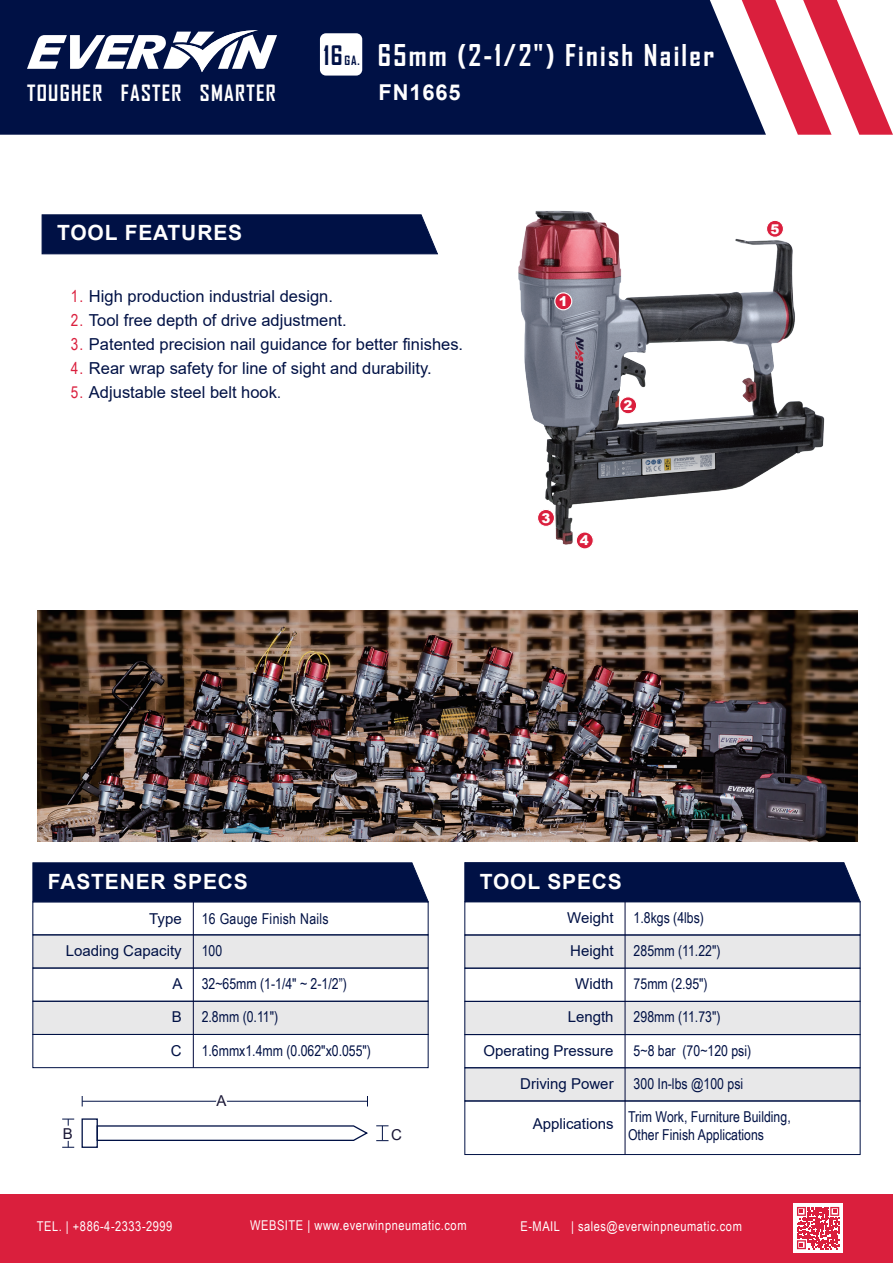
<style>
.page{position:relative;width:893px;height:1263px;background:#fff}
.page>*{position:absolute;margin:0;border:0;box-sizing:border-box;transform-origin:0 0}
.t1{font:700 28.8px "Agency FB";letter-spacing:.08em;color:#fff}
.t2{font:700 21.9px "Arial";letter-spacing:.04em;color:#fff}
.t3{font:700 21.45px "Agency FB";letter-spacing:.06em;color:#fff}
.t4{font:700 21px "Arial";letter-spacing:.04em;color:#fff}
.t5{font:16.5px "Arial";color:#001145}
.t6{font:15px/18px "Arial Narrow";color:#001145}
.t7{font:15px "Arial";color:#001145}
.t8{font:15px "Arial Narrow";letter-spacing:.02em;color:#001145}
.t9{font:15px "Arial";color:#191635}
.t10{font:13.5px "Arial Narrow";letter-spacing:.04em;color:#fff}
.t11{font:900 13.5px "Arial";color:#fff}
.t12{font:700 12.3px "Agency FB";color:#001145}
.s1{font-size:25.65px}
.s2{font-family:"Arial Narrow";color:#da1f3d}
.s3{font-family:"Arial Narrow"}
</style>
<div class="page">
<div style="left:0;top:1194px;width:893px;height:69px;background:#da1f3d"></div>
<div style="left:793px;top:1203px;width:50px;height:49px;background:#fff"></div>
<svg style="left:797px;top:1207px;width:42px;height:42px"></svg>
<img style="left:518px;top:210px;width:307px;height:335px">
<div style="left:0;top:0;width:742px;height:135px;background:#001145"></div>
<svg style="left:27px;top:30px;width:250px;height:42px"></svg>
<svg style="left:742px;top:0;width:151px;height:135px"></svg>
<div style="left:320px;top:33px;width:42px;height:43px;background:#fff;border-radius:6px"></div>
<div style="left:33px;top:935px;width:395px;height:33px;background:#e8e8e9"></div>
<div style="left:33px;top:1001px;width:395px;height:33px;background:#e8e8e9"></div>
<div style="left:465px;top:935px;width:395px;height:33px;background:#e8e8e9"></div>
<div style="left:465px;top:1001px;width:395px;height:33px;background:#e8e8e9"></div>
<div style="left:465px;top:1069px;width:395px;height:33px;background:#e8e8e9"></div>
<div style="left:32px;top:1034px;width:396px;height:34px;border:1px solid #001145"></div>
<div style="left:32px;top:934px;width:396px;height:34px;border:1px solid #001145"></div>
<div style="left:32px;top:968px;width:396px;height:34px;border:1px solid #001145"></div>
<div style="left:32px;top:1001px;width:396px;height:34px;border:1px solid #001145"></div>
<hr style="left:193px;top:901px;width:1px;height:167px;background:#00093b">
<svg style="left:41px;top:214px;width:397px;height:41px;background:#0b1b4d"></svg>
<svg style="left:32px;top:862px;width:397px;height:41px;background:#091a4c"></svg>
<div style="left:464px;top:862px;width:397px;height:41px;background:#001145"></div>
<div style="left:464px;top:901px;width:396px;height:34px;border:1px solid #001145"></div>
<div style="left:464px;top:934px;width:396px;height:34px;border:1px solid #001145"></div>
<div style="left:464px;top:968px;width:396px;height:34px;border:1px solid #001145"></div>
<div style="left:464px;top:1001px;width:396px;height:34px;border:1px solid #001145"></div>
<div style="left:464px;top:1100px;width:396px;height:55px;border:1px solid #001145"></div>
<div style="left:464px;top:1067px;width:396px;height:34px;border:1px solid #001145"></div>
<hr style="left:625px;top:902px;width:1px;height:252px;background:#00093b">
<hr style="left:82px;top:1101px;width:285px;height:1px;background:#001145">
<svg style="left:210px;top:1100px;width:23px;height:2px"></svg>
<svg style="left:62px;top:1119px;width:13px;height:29px"></svg>
<svg style="left:376px;top:1125px;width:13px;height:17px"></svg>
<svg style="left:554px;top:292px;width:18px;height:18px"></svg>
<svg style="left:619px;top:396px;width:18px;height:18px"></svg>
<svg style="left:576px;top:531px;width:18px;height:18px"></svg>
<svg style="left:537px;top:509px;width:18px;height:18px"></svg>
<svg style="left:766px;top:220px;width:18px;height:18px"></svg>
<div style="left:82px;top:1118px;width:16px;height:30px;border:1px solid #001145"></div>
<svg style="left:96px;top:1124px;width:272px;height:18px"></svg>
<img style="left:38px;top:610px;width:819px;height:232px">
<p class="t12" style="left:323px;top:53px;width:38px"><span class="s1">16</span>GA.</p>
<h1 class="t1" style="left:378px;top:37px;width:338px">65mm (2-1/2") Finish Nailer</h1>
<h3 class="t3" style="left:27px;top:80px;width:250px">TOUGHER FASTER SMARTER</h3>
<h2 class="t2" style="left:379px;top:76px;width:84px">FN1665</h2>
<h3 class="t4" style="left:57px;top:218px;width:187px">TOOL FEATURES</h3>
<p class="t5" style="left:71px;top:285px;width:263px"><span class="s2">1.</span> High production industrial design.</p>
<p class="t5" style="left:71px;top:309px;width:277px"><span class="s2">2.</span> Tool free depth of drive adjustment.</p>
<p class="t5" style="left:71px;top:333px;width:394px"><span class="s2">3.</span> Patented precision nail guidance for better finishes.</p>
<p class="t5" style="left:71px;top:357px;width:362px"><span class="s2">4.</span> Rear wrap safety for line of sight and durability.</p>
<p class="t5" style="left:71px;top:381px;width:211px"><span class="s2">5.</span> Adjustable steel belt hook<span class="s3">.</span></p>
<p class="t11" style="left:559px;top:291px;width:10px">1</p>
<p class="t11" style="left:624px;top:395px;width:10px">2</p>
<p class="t11" style="left:541px;top:508px;width:10px">3</p>
<p class="t11" style="left:580px;top:531px;width:10px">4</p>
<p class="t11" style="left:770px;top:219px;width:10px">5</p>
<h3 class="t4" style="left:48px;top:867px;width:201px">FASTENER SPECS</h3>
<p class="t7" style="left:149px;top:908px;width:34px">Type</p>
<p class="t8" style="left:202px;top:908px;width:129px">16 Gauge Finish Nails</p>
<h3 class="t4" style="left:480px;top:867px;width:144px">TOOL SPECS</h3>
<p class="t7" style="left:567px;top:907px;width:48px">Weight</p>
<p class="t6" style="left:634px;top:908px;width:72px">1.8kgs (4lbs)</p>
<p class="t7" style="left:66px;top:940px;width:117px">Loading Capacity</p>
<p class="t7" style="left:173px;top:973px;width:12px">A</p>
<p class="t7" style="left:172px;top:1007px;width:12px">B</p>
<p class="t6" style="left:202px;top:941px;width:22px">100</p>
<p class="t6" style="left:202px;top:974px;width:147px">32~65mm (1-1/4" ~ 2-1/2”)</p>
<p class="t6" style="left:202px;top:1007px;width:78px">2.8mm (0.11")</p>
<p class="t7" style="left:570px;top:940px;width:45px">Height</p>
<p class="t7" style="left:575px;top:974px;width:40px">Width</p>
<p class="t7" style="left:568px;top:1007px;width:47px">Length</p>
<p class="t6" style="left:634px;top:941px;width:88px">285mm (11.22")</p>
<p class="t6" style="left:634px;top:974px;width:76px">75mm (2.95")</p>
<p class="t6" style="left:634px;top:1007px;width:88px">298mm (11.73")</p>
<p class="t7" style="left:171px;top:1040px;width:12px">C</p>
<p class="t6" style="left:202px;top:1041px;width:171px">1.6mmx1.4mm (0.062"x0.055")</p>
<p class="t7" style="left:484px;top:1040px;width:132px">Operating Pressure</p>
<p class="t6" style="left:634px;top:1041px;width:119px">5~8 bar (70~120 psi)</p>
<p class="t7" style="left:520px;top:1073px;width:95px">Driving Power</p>
<p class="t6" style="left:634px;top:1074px;width:111px">300 In-lbs @100 psi</p>
<p class="t9" style="left:217px;top:1091px;width:12px">A</p>
<p class="t9" style="left:63px;top:1123px;width:12px">B</p>
<p class="t9" style="left:391px;top:1124px;width:12px">C</p>
<p class="t7" style="left:533px;top:1113px;width:82px">Applications</p>
<p class="t6" style="left:628px;top:1107px;width:164px">Trim Work, Furniture Building,<br>Other Finish Applications</p>
<p class="t10" style="left:37px;top:1217px;width:137px">TEL. | +886-4-2333-2999</p>
<p class="t10" style="left:250px;top:1216px;width:218px">WEBSITE | www.everwinpneumatic.com</p>
<p class="t10" style="left:520px;top:1216px;width:223px">E-MAIL | sales@everwinpneumatic.com</p>
</div>
